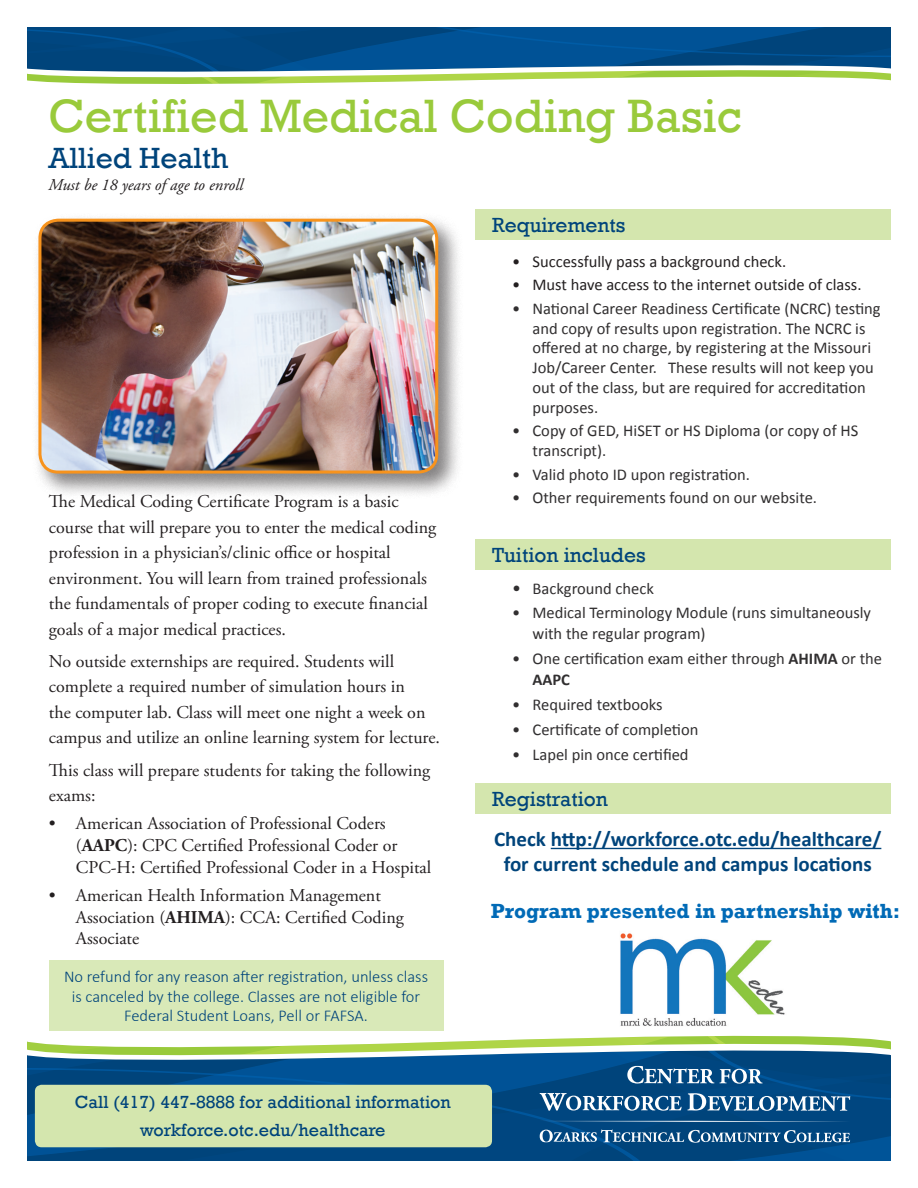
<style>
.page{position:relative;width:918px;height:1188px;background:#fff}
.page>*{position:absolute;margin:0;border:0;box-sizing:border-box;transform-origin:0 0}
.t1{font:48px "Rockwell";color:#99ca3b}
.t2{font:30px "Rockwell";color:#00447b}
.t3{font:700 21px/25.2px "Calibri";color:#00447b;text-align:center}
.t4{font:21px "Rockwell";color:#00447b}
.t5{font:700 21px "Rockwell";color:#016ab6}
.t6{font:18px/25.5px "Adobe Garamond Pro";color:#231f20}
.t7{font:18px/28.3px "Rockwell";color:#00447b;text-align:center}
.t8{font:16.5px/19.8px "Calibri";color:#312f30}
.t9{font:300 16.5px/19.8px "Calibri";color:#00447b;text-align:center}
.t10{font:16.5px "Calibri";color:#231f20}
.t11{font:italic 16.5px "Adobe Garamond Pro";color:#231f20}
.s1{font-weight:700}
.s2{font-size:18px}
</style>
<div class="page">
<div style="left:476px;top:539px;width:415px;height:31px;background:#d4e6ae"></div>
<div style="left:476px;top:209px;width:415px;height:30px;background:#d4e6ae"></div>
<div style="left:32px;top:212px;width:432px;height:287px;background:#231f20;opacity:.55"></div>
<img style="left:40px;top:220px;width:397px;height:252px">
<div style="left:38px;top:219px;width:400px;height:255px;border:3px solid #f7931d;border-radius:18px"></div>
<img style="left:620px;top:933px;width:165px;height:93px">
<hr style="left:551px;top:848px;width:330px;height:1px;background:#00447b">
<div style="left:49px;top:960px;width:394px;height:71px;background:#d9e9b8"></div>
<div style="left:476px;top:784px;width:415px;height:30px;background:#d4e6ae"></div>
<svg style="left:27px;top:1036px;width:864px;height:125px;background:#63929a"></svg>
<svg style="left:27px;top:27px;width:864px;height:57px;background:#3a7592"></svg>
<h1 class="t1" style="left:48px;top:88px;width:695px">Certified Medical Coding Basic</h1>
<h2 class="t2" style="left:48px;top:141px;width:182px">Allied Health</h2>
<p class="t11" style="left:48px;top:174px;width:196px">Must be 18 years of age to enroll</p>
<p class="t6" style="left:49px;top:489px;width:389px">The Medical Coding Certificate Program is a basic course that will prepare you to enter the medical coding profession in a physician’s/clinic office or hospital environment. You will learn from trained professionals the fundamentals of proper coding to execute financial goals of a major medical practices.</p>
<p class="t6" style="left:49px;top:649px;width:393px">No outside externships are required. Students will complete a required number of simulation hours in<br>the computer lab. Class will meet one night a week on campus and utilize an online learning system for lecture.</p>
<p class="t6" style="left:49px;top:758px;width:383px">This class will prepare students for taking the following exams:</p>
<p class="t6" style="left:76px;top:814px;width:357px;line-height:21.6px;text-indent:-27px">• American Association of Professional Coders (<span class="s1">AAPC</span>): CPC Certified Professional Coder or<br>CPC-H: Certified Professional Coder in a Hospital</p>
<p class="t6" style="left:76px;top:885px;width:329px;line-height:21.6px;text-indent:-27px">• American Health Information Management<br>Association (<span class="s1">AHIMA</span>): CCA: Certified Coding<br>Associate</p>
<p class="t9" style="left:64px;top:966px;width:366px">No refund for any reason after registration, unless class is canceled by the college. Classes are not eligible for<br>Federal Student Loans, Pell or FAFSA.</p>
<p class="t7" style="left:75px;top:1088px;width:378px">Call (417) 447-8888 for additional information workforce.otc.edu/healthcare</p>
<p class="t4" style="left:492px;top:213px;width:135px">Requirements</p>
<p class="t10" style="left:512px;top:250px;width:275px">• Successfully pass a background check.</p>
<p class="t10" style="left:512px;top:273px;width:351px">• Must have access to the internet outside of class.</p>
<p class="t8" style="left:533px;top:298px;width:350px;text-indent:-20px">• National Career Readiness Certificate (NCRC) testing and copy of results upon registration. The NCRC is offered at no charge, by registering at the Missouri Job/Career Center. These results will not keep you out of the class, but are required for accreditation purposes.</p>
<p class="t8" style="left:533px;top:421px;width:327px;text-indent:-20px">• Copy of GED, HiSET or HS Diploma (or copy of HS transcript).</p>
<p class="t8" style="left:512px;top:464px;width:239px">• Valid photo ID upon registration.</p>
<p class="t8" style="left:512px;top:487px;width:306px">• Other requirements found on our website.</p>
<p class="t4" style="left:492px;top:543px;width:155px">Tuition includes</p>
<p class="t8" style="left:512px;top:578px;width:143px"><span class="s2">•</span> Background check</p>
<p class="t8" style="left:533px;top:602px;width:340px;line-height:21px;text-indent:-20px">• Medical Terminology Module (runs simultaneously with the regular program)</p>
<p class="t8" style="left:533px;top:648px;width:351px;line-height:21px;text-indent:-20px">• One certification exam either through <span class="s1">AHIMA</span> or the<br><span class="s1">AAPC</span></p>
<p class="t8" style="left:512px;top:694px;width:152px">• Required textbooks</p>
<p class="t8" style="left:512px;top:719px;width:188px">• Certificate of completion</p>
<p class="t8" style="left:512px;top:744px;width:178px">• Lapel pin once certified</p>
<p class="t4" style="left:492px;top:787px;width:117px">Registration</p>
<p class="t3" style="left:494px;top:826px;width:389px">Check http://workforce.otc.edu/healthcare/ for current schedule and campus locations</p>
<p class="t5" style="left:491px;top:898px;width:411px">Program presented in partnership with:</p>
</div>
